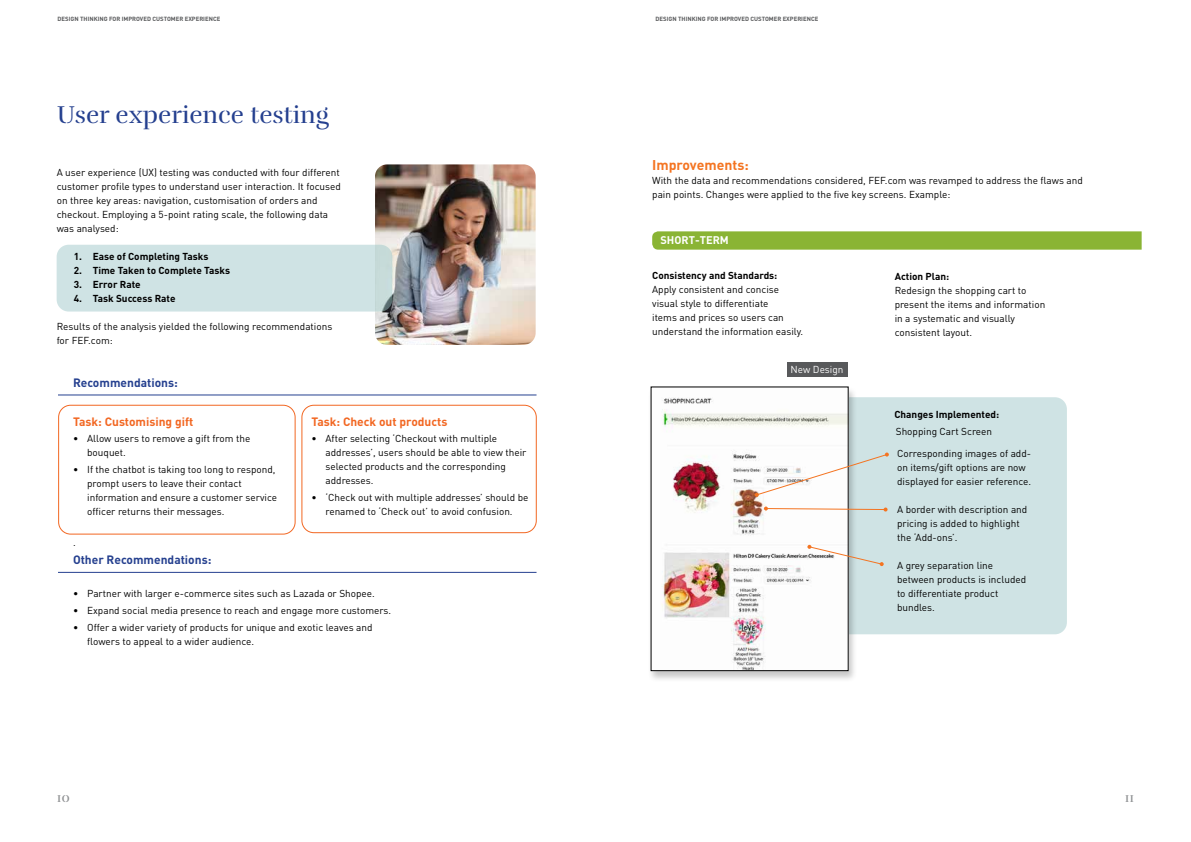
<style>
.page{position:relative;width:1191px;height:842px;background:#fff}
.page>*{position:absolute;margin:0;border:0;box-sizing:border-box;transform-origin:0 0}
.t1{font:25px "Rufina Stencil Regular";color:#25408f}
.t2{font:700 14px "DIN";color:#f47421}
.t3{font:14px "Rufina Stencil Regular";color:#8e9092}
.t4{font:700 12px "DIN";color:#f26722}
.t5{font:700 12px "DIN";color:#25408f}
.t6{font:700 11px "DIN";color:#fff}
.t7{font:10px/14px "DIN";color:#000}
.t8{font:700 10px "DIN";color:#000}
.t9{font:10px "DIN";color:#fff}
.t10{font:700 6px "DIN";color:#58595b}
</style>
<div class="page">
<div style="left:823px;top:397px;width:244px;height:237px;background:#cfe3e4;border-radius:12px"></div>
<img style="left:375px;top:164px;width:160px;height:181px">
<div style="left:57px;top:245px;width:335px;height:67px;background:#cfe3e4;border-radius:12px"></div>
<div style="left:648px;top:386px;width:209px;height:296px;background:#000;opacity:.22"></div>
<img style="left:653px;top:389px;width:193px;height:280px">
<div style="left:787px;top:363px;width:60px;height:14px;background:#58595b"></div>
<div style="left:58px;top:405px;width:238px;height:130px;border:1px solid #f26722;border-radius:12px"></div>
<svg style="left:652px;top:231px;width:489px;height:19px;background:#8eb73c"></svg>
<svg style="left:754px;top:453px;width:135px;height:44px"></svg>
<svg style="left:764px;top:506px;width:123px;height:5px"></svg>
<svg style="left:807px;top:545px;width:76px;height:21px"></svg>
<div style="left:301px;top:405px;width:236px;height:128px;border:1px solid #f26722;border-radius:12px"></div>
<hr style="left:58px;top:394px;width:478px;height:1px;background:#25408f">
<hr style="left:58px;top:572px;width:478px;height:1px;background:#25408f">
<p class="t10" style="left:58px;top:15px;width:164px">DESIGN THINKING FOR IMPROVED CUSTOMER EXPERIENCE</p>
<h1 class="t1" style="left:57px;top:99px;width:273px">User experience testing</h1>
<p class="t7" style="left:57px;top:165px;width:286px">A user experience (UX) testing was conducted with four different customer profile types to understand user interaction. It focused on three key areas: navigation, customisation of orders and checkout. Employing a 5-point rating scale, the following data was analysed:</p>
<p class="t8" style="left:74px;top:249px;width:136px">1. Ease of Completing Tasks</p>
<p class="t8" style="left:74px;top:263px;width:158px">2. Time Taken to Complete Tasks</p>
<p class="t8" style="left:74px;top:277px;width:68px">3. Error Rate</p>
<p class="t8" style="left:74px;top:291px;width:103px">4. Task Success Rate</p>
<p class="t7" style="left:57px;top:319px;width:277px">Results of the analysis yielded the following recommendations for FEF.com:</p>
<p class="t5" style="left:73px;top:374px;width:106px">Recommendations:</p>
<p class="t4" style="left:73px;top:413px;width:122px">Task: Customising gift</p>
<p class="t7" style="left:87px;top:432px;width:165px;text-indent:-14px">• Allow users to remove a gift from the bouquet.</p>
<p class="t7" style="left:87px;top:462px;width:191px;text-indent:-14px">• If the chatbot is taking too long to respond, prompt users to leave their contact information and ensure a customer service officer returns their messages.</p>
<p class="t7" style="left:73px;top:535px;width:4px">.</p>
<p class="t4" style="left:311px;top:413px;width:138px">Task: Check out products</p>
<p class="t7" style="left:325px;top:431px;width:202px;text-indent:-14px">• After selecting ‘Checkout with multiple addresses’, users should be able to view their selected products and the corresponding addresses.</p>
<p class="t7" style="left:311px;top:490px;width:219px;text-align:center">• ‘Check out with multiple addresses’ should be renamed to ‘Check out’ to avoid confusion.</p>
<p class="t5" style="left:73px;top:551px;width:140px">Other Recommendations:</p>
<p class="t7" style="left:73px;top:587px;width:303px">• Partner with larger e-commerce sites such as Lazada or Shopee.</p>
<p class="t7" style="left:73px;top:603px;width:320px">• Expand social media presence to reach and engage more customers.</p>
<p class="t7" style="left:87px;top:620px;width:287px;text-indent:-14px">• Offer a wider variety of products for unique and exotic leaves and flowers to appeal to a wider audience.</p>
<p class="t10" style="left:655px;top:15px;width:164px">DESIGN THINKING FOR IMPROVED CUSTOMER EXPERIENCE</p>
<h2 class="t2" style="left:652px;top:156px;width:98px">Improvements:</h2>
<p class="t7" style="left:652px;top:174px;width:432px">With the data and recommendations considered, FEF.com was revamped to address the flaws and pain points. Changes were applied to the five key screens. Example:</p>
<p class="t6" style="left:660px;top:233px;width:70px">SHORT-TERM</p>
<p class="t8" style="left:652px;top:268px;width:127px">Consistency and Standards:</p>
<p class="t7" style="left:652px;top:282px;width:152px">Apply consistent and concise visual style to differentiate<br>items and prices so users can understand the information easily.</p>
<p class="t9" style="left:790px;top:363px;width:54px">New Design</p>
<p class="t8" style="left:894px;top:269px;width:56px">Action Plan:</p>
<p class="t7" style="left:894px;top:283px;width:152px">Redesign the shopping cart to present the items and information in a systematic and visually consistent layout.</p>
<p class="t8" style="left:894px;top:408px;width:106px">Changes Implemented:</p>
<p class="t7" style="left:895px;top:424px;width:98px">Shopping Cart Screen</p>
<p class="t7" style="left:897px;top:446px;width:136px">Corresponding images of add&shy;on items/gift options are now displayed for easier reference.</p>
<p class="t7" style="left:897px;top:502px;width:132px">A border with description and pricing is added to highlight the ‘Add-ons’.</p>
<p class="t7" style="left:897px;top:558px;width:131px">A grey separation line between products is included to differentiate product bundles.</p>
<h2 class="t3" style="left:57px;top:788px;width:15px">10</h2>
<h2 class="t3" style="left:1124px;top:788px;width:11px">11</h2>
</div>
